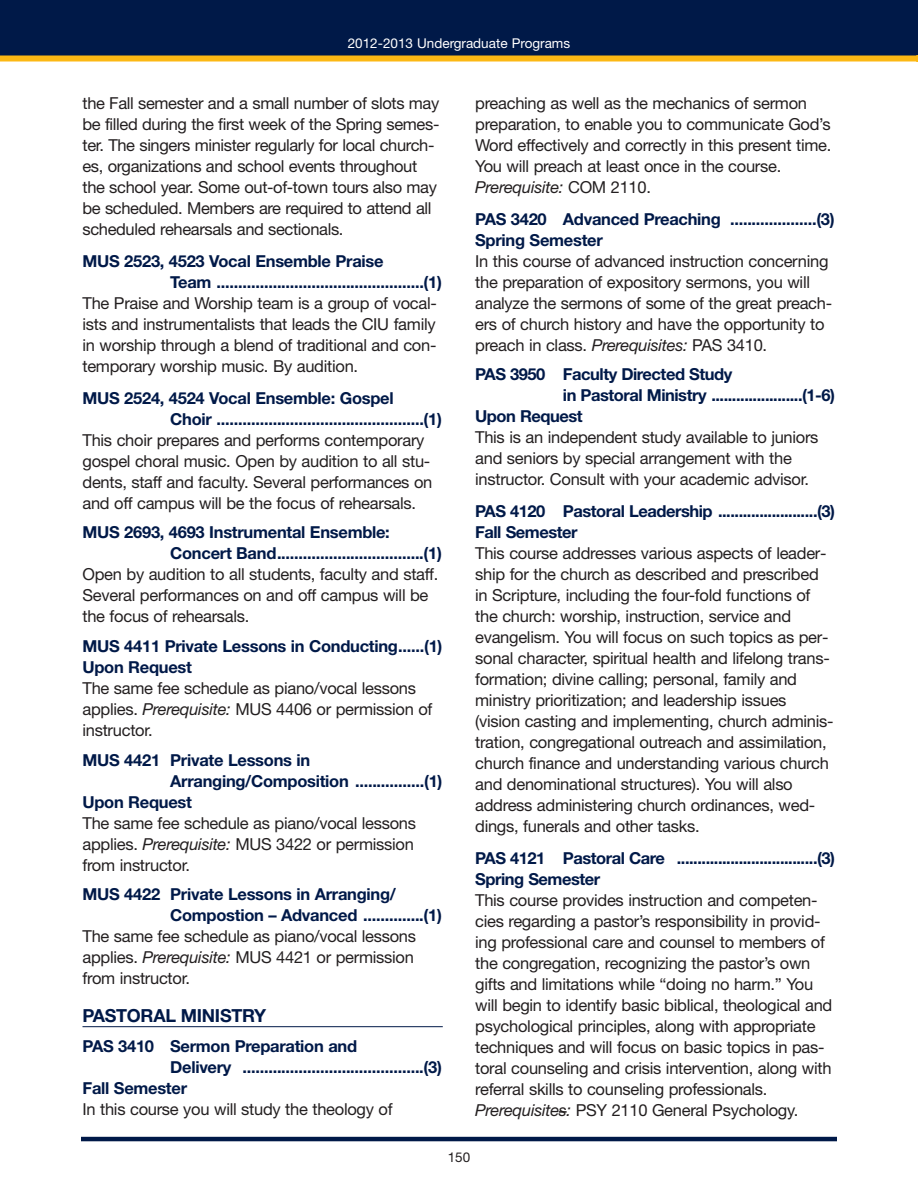
<style>
.page{position:relative;width:918px;height:1188px;background:#fff}
.page>*{position:absolute;margin:0;border:0;box-sizing:border-box;transform-origin:0 0}
.t1{font:700 18px "Helvetica Neue";letter-spacing:-.015em;color:#001948}
.t2{font:16.5px/21px "Helvetica Neue";letter-spacing:-.015em;color:#231f20}
.t3{font:700 16.5px "Helvetica Neue";letter-spacing:-.015em;color:#001948}
.t4{font:13.5px "Helvetica Neue";color:#fff}
.t5{font:13.5px "Helvetica Neue";color:#231f20}
.s1{font-weight:700;color:#001948}
.s2{font-style:italic}
</style>
<div class="page">
<div style="left:0;top:0;width:918px;height:58px;background:#001948"></div>
<div style="left:0;top:56px;width:918px;height:6px;background:#fcb814"></div>
<hr style="left:81px;top:1137px;width:756px;height:4px;background:#001948">
<hr style="left:82px;top:1026px;width:361px;height:1px;background:#001948">
<svg style="left:559px;top:1111px;width:8px;height:2px"></svg>
<p class="t4" style="left:348px;top:32px;width:224px">2012-2013 Undergraduate Programs</p>
<p class="t2" style="left:82px;top:91px;width:358px">the Fall semester and a small number of slots may be filled during the first week of the Spring semes&shy;ter. The singers minister regularly for local church&shy;es, organizations and school events throughout the school year. Some out-of-town tours also may be scheduled. Members are required to attend all scheduled rehearsals and sectionals.</p>
<p class="t3" style="left:82px;top:246px;width:303px">MUS 2523, 4523 Vocal Ensemble Praise</p>
<p class="t3" style="left:170px;top:267px;width:273px">Team ................................................(1)</p>
<p class="t2" style="left:82px;top:291px;width:356px">The Praise and Worship team is a group of vocal-</p>
<p class="t2" style="left:82px;top:312px;width:355px">ists and instrumentalists that leads the CIU family</p>
<p class="t2" style="left:82px;top:333px;width:355px">in worship through a blend of traditional and con-</p>
<p class="t2" style="left:82px;top:354px;width:277px">temporary worship music. By audition.</p>
<p class="t3" style="left:82px;top:383px;width:313px">MUS 2524, 4524 Vocal Ensemble: Gospel</p>
<p class="t3" style="left:170px;top:404px;width:273px">Choir ................................................(1)</p>
<p class="t2" style="left:82px;top:428px;width:344px">This choir prepares and performs contemporary</p>
<p class="t2" style="left:82px;top:449px;width:349px">gospel choral music. Open by audition to all stu-</p>
<p class="t2" style="left:82px;top:470px;width:351px">dents, staff and faculty. Several performances on</p>
<p class="t2" style="left:82px;top:491px;width:335px">and off campus will be the focus of rehearsals.</p>
<p class="t3" style="left:82px;top:517px;width:309px">MUS 2693, 4693 Instrumental Ensemble:</p>
<p class="t3" style="left:170px;top:538px;width:273px">Concert Band..................................(1)</p>
<p class="t2" style="left:82px;top:563px;width:357px">Open by audition to all students, faculty and staff.</p>
<p class="t2" style="left:82px;top:584px;width:348px">Several performances on and off campus will be</p>
<p class="t2" style="left:82px;top:605px;width:168px">the focus of rehearsals.</p>
<p class="t2" style="left:82px;top:634px;width:361px"><span class="s1">MUS 4411 Private Lessons in Conducting......(1)<br>Upon Request<br></span>The same fee schedule as piano/vocal lessons applies. <span class="s2">Prerequisite:</span> MUS 4406 or permission of instructor.</p>
<p class="t3" style="left:82px;top:745px;width:229px">MUS 4421 Private Lessons in</p>
<p class="t3" style="left:170px;top:766px;width:274px">Arranging/Composition ................(1)</p>
<p class="t3" style="left:82px;top:787px;width:111px">Upon Request</p>
<p class="t2" style="left:82px;top:811px;width:335px">The same fee schedule as piano/vocal lessons</p>
<p class="t2" style="left:82px;top:832px;width:333px">applies. <span class="s2">Prerequisite:</span> MUS 3422 or permission</p>
<p class="t2" style="left:82px;top:853px;width:109px">from instructor.</p>
<p class="t3" style="left:82px;top:879px;width:315px">MUS 4422 Private Lessons in Arranging/</p>
<p class="t3" style="left:170px;top:900px;width:273px">Compostion – Advanced ..............(1)</p>
<p class="t2" style="left:83px;top:925px;width:335px">The same fee schedule as piano/vocal lessons</p>
<p class="t2" style="left:82px;top:946px;width:333px">applies. <span class="s2">Prerequisite:</span> MUS 4421 or permission</p>
<p class="t2" style="left:82px;top:967px;width:109px">from instructor.</p>
<p class="t1" style="left:82px;top:1000px;width:185px">PASTORAL MINISTRY</p>
<p class="t3" style="left:82px;top:1031px;width:276px">PAS 3410 Sermon Preparation and</p>
<p class="t3" style="left:170px;top:1052px;width:273px">Delivery ..........................................(3)</p>
<p class="t3" style="left:82px;top:1073px;width:106px">Fall Semester</p>
<p class="t2" style="left:83px;top:1098px;width:312px">In this course you will study the theology of</p>
<p class="t2" style="left:475px;top:91px;width:358px">preaching as well as the mechanics of sermon preparation, to enable you to communicate God’s Word effectively and correctly in this present time.<br>You will preach at least once in the course.<br><span class="s2">Prerequisite:</span> COM 2110.</p>
<p class="t2" style="left:475px;top:207px;width:361px"><span class="s1">PAS 3420 Advanced Preaching ....................(3)<br>Spring Semester<br></span>In this course of advanced instruction concerning the preparation of expository sermons, you will analyze the sermons of some of the great preach&shy;ers of church history and have the opportunity to preach in class. <span class="s2">Prerequisites:</span> PAS 3410.</p>
<p class="t3" style="left:475px;top:360px;width:259px">PAS 3950 Faculty Directed Study</p>
<p class="t3" style="left:563px;top:381px;width:274px">in Pastoral Ministry ......................(1-6)</p>
<p class="t3" style="left:475px;top:402px;width:109px">Upon Request</p>
<p class="t2" style="left:475px;top:426px;width:345px">This is an independent study available to juniors</p>
<p class="t2" style="left:475px;top:447px;width:318px">and seniors by special arrangement with the</p>
<p class="t2" style="left:475px;top:468px;width:335px">instructor. Consult with your academic advisor.</p>
<p class="t2" style="left:475px;top:500px;width:361px"><span class="s1">PAS 4120 Pastoral Leadership ........................(3)<br>Fall Semester<br></span>This course addresses various aspects of leader&shy;ship for the church as described and prescribed in Scripture, including the four-fold functions of the church: worship, instruction, service and evangelism. You will focus on such topics as per&shy;sonal character, spiritual health and lifelong trans&shy;formation; divine calling; personal, family and ministry prioritization; and leadership issues (vision casting and implementing, church adminis&shy;tration, congregational outreach and assimilation, church finance and understanding various church and denominational structures). You will also address administering church ordinances, wed&shy;dings, funerals and other tasks.</p>
<p class="t2" style="left:475px;top:847px;width:362px"><span class="s1">PAS 4121 Pastoral Care ..................................(3)<br>Spring Semester<br></span>This course provides instruction and competen&shy;cies regarding a pastor’s responsibility in provid&shy;ing professional care and counsel to members of the congregation, recognizing the pastor’s own gifts and limitations while “doing no harm.” You will begin to identify basic biblical, theological and psychological principles, along with appropriate techniques and will focus on basic topics in pas&shy;toral counseling and crisis intervention, along with referral skills to counseling professionals.<br><span class="s2">Prerequisites:</span> PSY 2110 General Psychology.</p>
<p class="t5" style="left:448px;top:1146px;width:24px">150</p>
</div>
